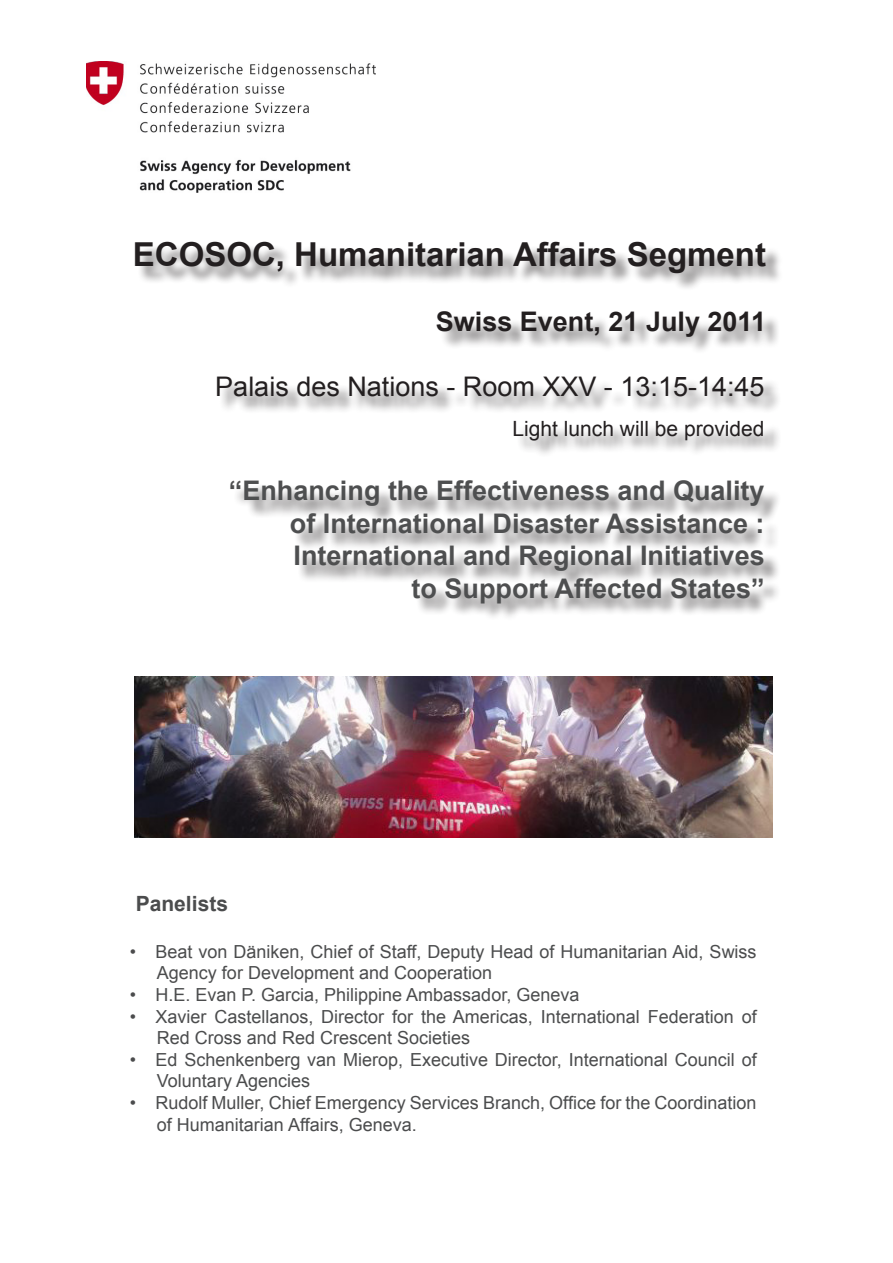
<style>
.page{position:relative;width:893px;height:1263px;background:#fff}
.page>*{position:absolute;margin:0;border:0;box-sizing:border-box;transform-origin:0 0}
.t1{font:700 33px "Arial";color:#231f20}
.t2{font:700 27px/32.4px "Arial";color:#4e4f50;text-align:right}
.t3{font:27px "Arial";color:#231f20}
.t4{font:700 27px "Arial";color:#231f20}
.t5{font:21px "Arial";color:#231f20}
.t6{font:700 21px "Arial";color:#4b4c4d}
.t7{font:18px/21.6px "Arial";color:#4b4c4d}
</style>
<div class="page">
<div style="left:138px;top:244px;width:646px;height:377px;background:#231f20;opacity:.6"></div>
<img style="left:134px;top:676px;width:638px;height:161px">
<img style="left:87px;top:61px;width:288px;height:131px">
<h1 class="t1" style="left:133px;top:233px;width:635px">ECOSOC, Humanitarian Affairs Segment</h1>
<h2 class="t4" style="left:436px;top:304px;width:332px">Swiss Event, 21 July 2011</h2>
<h2 class="t3" style="left:215px;top:369px;width:551px">Palais des Nations - Room XXV - 13:15-14:45</h2>
<p class="t5" style="left:512px;top:414px;width:254px">Light lunch will be provided</p>
<h2 class="t2" style="left:229px;top:476px;width:537px">“Enhancing the Effectiveness and Quality of International Disaster Assistance :<br>International and Regional Initiatives<br>to Support Affected States”</h2>
<p class="t6" style="left:136px;top:890px;width:94px">Panelists</p>
<p class="t7" style="left:157px;top:941px;width:601px;text-indent:-27px">• Beat von Däniken, Chief of Staff, Deputy Head of Humanitarian Aid, Swiss<br>Agency for Development and Cooperation</p>
<p class="t7" style="left:130px;top:984px;width:451px">• H.E. Evan P. Garcia, Philippine Ambassador, Geneva</p>
<p class="t7" style="left:157px;top:1005px;width:601px;text-indent:-27px">• Xavier Castellanos, Director for the Americas, International Federation of<br>Red Cross and Red Crescent Societies</p>
<p class="t7" style="left:157px;top:1049px;width:601px;text-indent:-27px">• Ed Schenkenberg van Mierop, Executive Director, International Council of<br>Voluntary Agencies</p>
<p class="t7" style="left:157px;top:1092px;width:601px;text-indent:-27px">• Rudolf Muller, Chief Emergency Services Branch, Office for the Coordination of Humanitarian Affairs, Geneva.</p>
</div>
